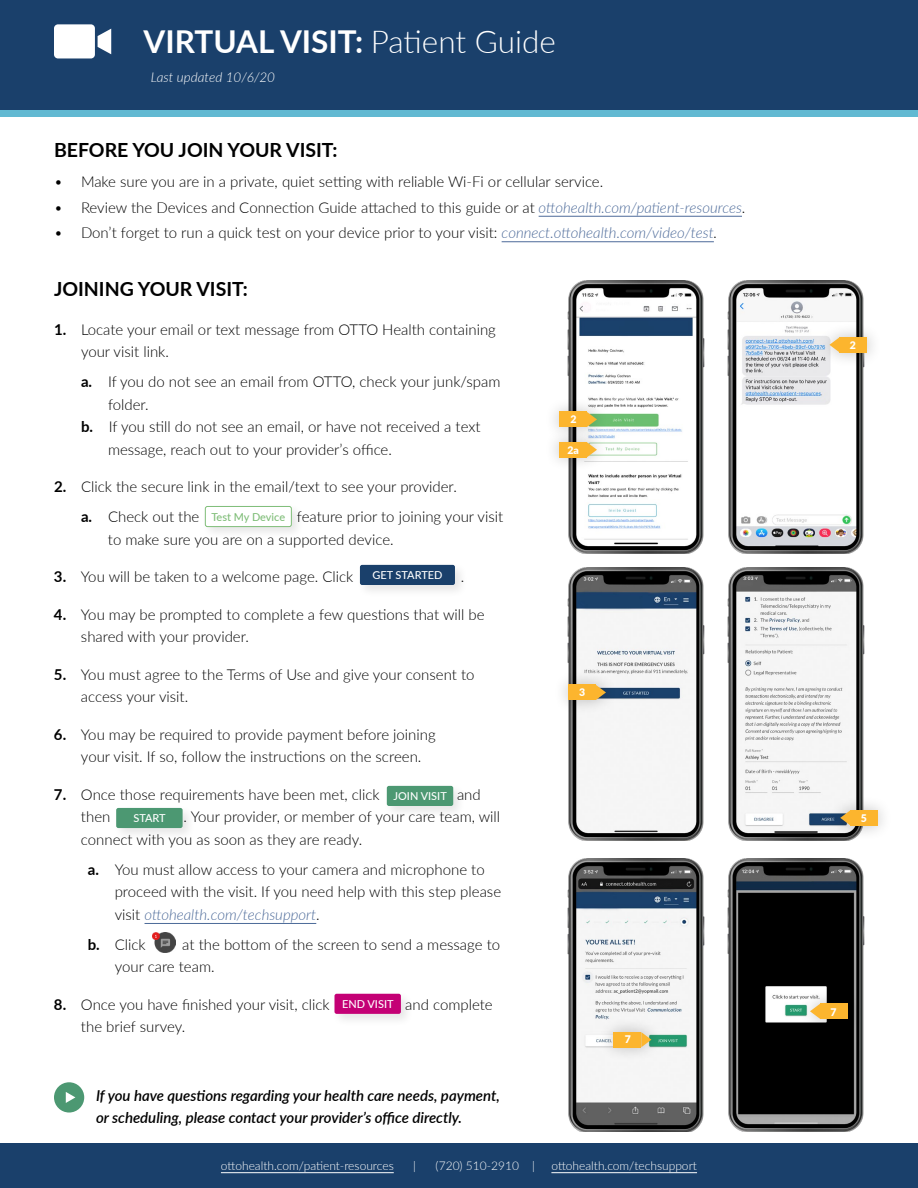
<style>
.page{position:relative;width:918px;height:1188px;background:#fff}
.page>*{position:absolute;margin:0;border:0;box-sizing:border-box;transform-origin:0 0}
.t1{font:700 31.5px "Lato";color:#fff}
.t2{font:700 19.5px "Lato";color:#000}
.t3{font:300 15px/22.5px "Lato";color:#000}
.t4{font:italic 600 15px/22.5px "Lato";color:#000}
.t5{font:italic 300 13.5px "Lato";color:#fff}
.t6{font:300 12px "Lato";color:#fff}
.t7{font:500 10.95px "Lato";color:#fff}
.t8{font:500 10.95px "Lato";letter-spacing:-.005em;color:#80be79}
.t9{font:900 10.5px "Lato";color:#fff}
.s1{font-weight:300}
.s2{font-style:italic;color:#4c6a99}
.s3{font-style:italic}
.s4{font-weight:700}
.s5{color:#fff}
</style>
<div class="page">
<img style="left:567px;top:280px;width:137px;height:273px">
<div style="left:0;top:1144px;width:918px;height:44px;background:#1a406b"></div>
<div style="left:0;top:0;width:918px;height:111px;background:#1a406b"></div>
<div style="left:0;top:111px;width:918px;height:6px;background:#61b9d2"></div>
<hr style="left:539px;top:216px;width:203px;height:1px;background:#4c6a99">
<hr style="left:502px;top:241px;width:212px;height:1px;background:#4c6a99">
<hr style="left:145px;top:923px;width:171px;height:1px;background:#4c6a99">
<div style="left:202px;top:502px;width:102px;height:38px;background:#000;opacity:.1"></div>
<div style="left:205px;top:506px;width:86px;height:21px;background:#fff;border-radius:2px"></div>
<div style="left:205px;top:506px;width:87px;height:21px;border:1px solid #80be79;border-radius:2px"></div>
<div style="left:357px;top:561px;width:111px;height:37px;background:#000;opacity:.1"></div>
<div style="left:360px;top:565px;width:95px;height:20px;background:#1a406b;border-radius:2px"></div>
<div style="left:384px;top:782px;width:82px;height:37px;background:#000;opacity:.1"></div>
<div style="left:387px;top:786px;width:66px;height:20px;background:#4c9872;border-radius:2px"></div>
<hr style="left:221px;top:1172px;width:173px;height:1px;background:#fff">
<hr style="left:551px;top:1172px;width:146px;height:1px;background:#fff">
<div style="left:54px;top:1082px;width:30px;height:31px;background:#4c9872;border-radius:50%"></div>
<svg style="left:66px;top:1092px;width:9px;height:11px"></svg>
<div style="left:544px;top:396px;width:66px;height:46px;background:#000;opacity:.25"></div>
<div style="left:559px;top:412px;width:28px;height:15px;background:#fcb52e"></div>
<svg style="left:587px;top:412px;width:10px;height:15px"></svg>
<div style="left:544px;top:427px;width:66px;height:46px;background:#000;opacity:.25"></div>
<div style="left:559px;top:442px;width:28px;height:15px;background:#fcb52e"></div>
<svg style="left:587px;top:442px;width:10px;height:15px"></svg>
<img style="left:152px;top:932px;width:23px;height:21px">
<div style="left:331px;top:990px;width:83px;height:37px;background:#000;opacity:.1"></div>
<div style="left:335px;top:994px;width:66px;height:20px;background:#c40075;border-radius:2px"></div>
<div style="left:113px;top:804px;width:83px;height:37px;background:#000;opacity:.1"></div>
<div style="left:116px;top:808px;width:67px;height:20px;background:#4c9872;border-radius:2px"></div>
<img style="left:727px;top:280px;width:137px;height:273px">
<img style="left:567px;top:567px;width:137px;height:273px">
<img style="left:727px;top:567px;width:137px;height:273px">
<img style="left:567px;top:859px;width:137px;height:273px">
<img style="left:727px;top:859px;width:137px;height:273px">
<div style="left:816px;top:322px;width:67px;height:46px;background:#000;opacity:.25"></div>
<div style="left:840px;top:337px;width:27px;height:15px;background:#fcb52e"></div>
<svg style="left:829px;top:337px;width:11px;height:15px"></svg>
<div style="left:553px;top:669px;width:66px;height:46px;background:#000;opacity:.25"></div>
<div style="left:568px;top:685px;width:28px;height:15px;background:#fcb52e"></div>
<svg style="left:596px;top:685px;width:10px;height:15px"></svg>
<div style="left:598px;top:1017px;width:66px;height:46px;background:#000;opacity:.25"></div>
<div style="left:613px;top:1032px;width:28px;height:15px;background:#fcb52e"></div>
<svg style="left:641px;top:1032px;width:10px;height:15px"></svg>
<div style="left:797px;top:988px;width:66px;height:46px;background:#000;opacity:.25"></div>
<div style="left:820px;top:1004px;width:28px;height:15px;background:#fcb52e"></div>
<svg style="left:810px;top:1004px;width:10px;height:15px"></svg>
<div style="left:827px;top:795px;width:66px;height:46px;background:#000;opacity:.25"></div>
<div style="left:850px;top:810px;width:28px;height:15px;background:#fcb52e"></div>
<svg style="left:840px;top:810px;width:10px;height:15px"></svg>
<div style="left:54px;top:24px;width:41px;height:34px;background:#fff;border-radius:4px"></div>
<svg style="left:98px;top:29px;width:13px;height:25px"></svg>
<h1 class="t1" style="left:144px;top:18px;width:414px">VIRTUAL VISIT: <span class="s1">Patient Guide</span></h1>
<p class="t5" style="left:151px;top:68px;width:126px">Last updated 10/6/20</p>
<h2 class="t2" style="left:54px;top:136px;width:285px">BEFORE YOU JOIN YOUR VISIT:</h2>
<p class="t3" style="left:54px;top:170px;width:551px">• Make sure you are in a private, quiet setting with reliable Wi-Fi or cellular service.</p>
<p class="t3" style="left:54px;top:195px;width:693px">• Review the Devices and Connection Guide attached to this guide or at <span class="s2">ottohealth.com/patient-resources</span>.</p>
<p class="t3" style="left:54px;top:221px;width:665px">• Don’t forget to run a quick test on your device prior to your visit: <span class="s2">connect.ottohealth.com/video/test</span><span class="s3">.</span></p>
<h2 class="t2" style="left:54px;top:274px;width:195px">JOINING YOUR VISIT:</h2>
<p class="t3" style="left:81px;top:318px;width:416px;text-indent:-27px"><span class="s4">1.</span> Locate your email or text message from OTTO Health containing your visit link.</p>
<p class="t3" style="left:81px;top:370px;width:421px"><span class="s4">a.</span> If you do not see an email from OTTO, check your junk/spam</p>
<p class="t3" style="left:108px;top:393px;width:42px">folder.</p>
<p class="t3" style="left:81px;top:415px;width:401px"><span class="s4">b.</span> If you still do not see an email, or have not received a text</p>
<p class="t3" style="left:108px;top:438px;width:285px">message, reach out to your provider’s office.</p>
<p class="t3" style="left:81px;top:471px;width:424px;line-height:30px;text-indent:-27px"><span class="s4">2.</span> Click the secure link in the email/text to see your provider.<br><span class="s4">a.</span> Check out the <span class="s5">Test your devi</span> feature prior to joining your visit</p>
<p class="t3" style="left:108px;top:528px;width:287px">to make sure you are on a supported device.</p>
<p class="t3" style="left:54px;top:565px;width:301px"><span class="s4">3.</span> You will be taken to a welcome page. Click</p>
<p class="t3" style="left:461px;top:565px;width:5px">.</p>
<p class="t3" style="left:81px;top:603px;width:405px;text-indent:-27px"><span class="s4">4.</span> You may be prompted to complete a few questions that will be shared with your provider.</p>
<p class="t3" style="left:81px;top:663px;width:395px;text-indent:-27px"><span class="s4">5.</span> You must agree to the Terms of Use and give your consent to access your visit.</p>
<p class="t3" style="left:81px;top:723px;width:356px;text-indent:-27px"><span class="s4">6.</span> You may be required to provide payment before joining your visit. If so, follow the instructions on the screen.</p>
<p class="t3" style="left:54px;top:783px;width:327px"><span class="s4">7.</span> Once those requirements have been met, click</p>
<p class="t3" style="left:457px;top:783px;width:25px">and</p>
<p class="t3" style="left:81px;top:805px;width:31px">then</p>
<p class="t8" style="left:211px;top:509px;width:75px">Test My Device</p>
<p class="t7" style="left:372px;top:567px;width:72px">GET STARTED</p>
<p class="t7" style="left:394px;top:788px;width:55px">JOIN VISIT</p>
<p class="t3" style="left:81px;top:805px;width:421px;text-indent:103px">. Your provider, or member of your care team, will connect with you as soon as they are ready.</p>
<p class="t3" style="left:115px;top:858px;width:388px;text-indent:-27px"><span class="s4">a.</span> You must allow access to your camera and microphone to proceed with the visit. If you need help with this step please visit <span class="s2">ottohealth.com/techsupport</span>.</p>
<p class="t3" style="left:88px;top:933px;width:59px"><span class="s4">b.</span> Click</p>
<p class="t7" style="left:133px;top:811px;width:34px">START</p>
<p class="t3" style="left:115px;top:933px;width:387px;text-indent:68px">at the bottom of the screen to send a message to your care team.</p>
<p class="t3" style="left:54px;top:993px;width:277px"><span class="s4">8.</span> Once you have finished your visit, click</p>
<p class="t3" style="left:405px;top:993px;width:89px">and complete</p>
<p class="t3" style="left:81px;top:1015px;width:106px">the brief survey.</p>
<p class="t7" style="left:342px;top:996px;width:53px">END VISIT</p>
<p class="t4" style="left:96px;top:1083px;width:405px">If you have questions regarding your health care needs, payment, or scheduling, please contact your provider’s office directly.</p>
<p class="t9" style="left:570px;top:412px;width:8px">2</p>
<p class="t9" style="left:567px;top:442px;width:13px">2a</p>
<p class="t9" style="left:579px;top:684px;width:8px">3</p>
<p class="t9" style="left:625px;top:1032px;width:8px">7</p>
<p class="t6" style="left:221px;top:1157px;width:174px">ottohealth.com/patient-resources</p>
<p class="t6" style="left:413px;top:1157px;width:4px">|</p>
<p class="t6" style="left:436px;top:1157px;width:101px">(720) 510-2910 |</p>
<p class="t6" style="left:551px;top:1157px;width:147px">ottohealth.com/techsupport</p>
<p class="t9" style="left:850px;top:337px;width:8px">2</p>
<p class="t9" style="left:861px;top:810px;width:8px">5</p>
<p class="t9" style="left:830px;top:1004px;width:8px">7</p>
</div>
